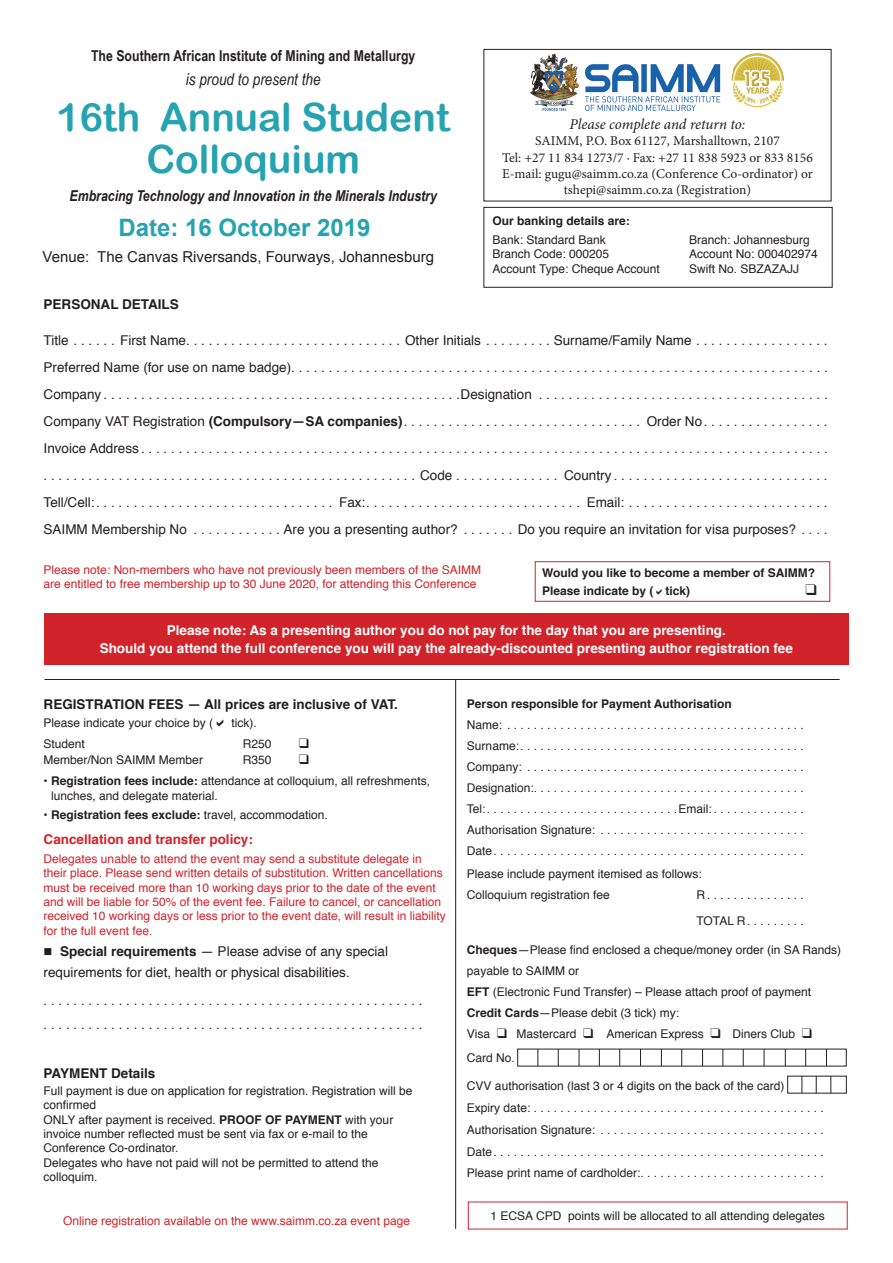
<style>
.page{position:relative;width:893px;height:1263px;background:#fff}
.page>*{position:absolute;margin:0;border:0;box-sizing:border-box;transform-origin:0 0}
.t1{font:39px/42px "Arial Rounded MT Bold";color:#26a3b1;text-align:center}
.t2{font:700 24px "Arial";color:#26a3b1}
.t3{font:italic 16.5px "Arial Narrow";color:#231f20}
.t4{font:italic 700 15px "Arial Narrow";color:#231f20}
.t5{font:700 15px "Arial Narrow";color:#231f20}
.t6{font:15px "Arial";color:#231f20}
.t7{font:italic 15px "Minion Pro";letter-spacing:-.005em;color:#231f20}
.t8{font:13.5px/27px "Helvetica";color:#231f20}
.t9{font:700 13.5px/18px "Helvetica";color:#fff;text-align:center}
.t10{font:13.5px/16.2px "Minion Pro";color:#231f20;text-align:center}
.t11{font:700 13.5px "Helvetica";color:#231f20}
.t12{font:700 13.5px "Helvetica";color:#d1232a}
.t13{font:12px/21px "Helvetica";color:#231f20}
.t14{font:12px/14.4px "Helvetica";color:#d1232a}
.t15{font:700 12px/18px "Helvetica";color:#231f20}
.s1{font-weight:700}
.s2{font-weight:400}
</style>
<div class="page">
<div style="left:535px;top:561px;width:295px;height:40px;border:1px solid #d1232a"></div>
<svg style="left:802px;top:1076px;width:1px;height:17px"></svg>
<svg style="left:816px;top:1076px;width:1px;height:17px"></svg>
<svg style="left:831px;top:1076px;width:1px;height:17px"></svg>
<svg style="left:538px;top:1049px;width:1px;height:17px"></svg>
<svg style="left:558px;top:1049px;width:1px;height:17px"></svg>
<svg style="left:579px;top:1049px;width:1px;height:17px"></svg>
<svg style="left:785px;top:1049px;width:1px;height:17px"></svg>
<svg style="left:805px;top:1049px;width:1px;height:17px"></svg>
<svg style="left:826px;top:1049px;width:1px;height:17px"></svg>
<svg style="left:599px;top:1049px;width:1px;height:17px"></svg>
<svg style="left:619px;top:1049px;width:1px;height:17px"></svg>
<svg style="left:640px;top:1049px;width:1px;height:17px"></svg>
<svg style="left:661px;top:1049px;width:1px;height:17px"></svg>
<svg style="left:681px;top:1049px;width:1px;height:17px"></svg>
<svg style="left:702px;top:1049px;width:1px;height:17px"></svg>
<svg style="left:723px;top:1049px;width:1px;height:17px"></svg>
<svg style="left:743px;top:1049px;width:1px;height:17px"></svg>
<svg style="left:764px;top:1049px;width:1px;height:17px"></svg>
<hr style="left:45px;top:679px;width:795px;height:1px;background:#231f20">
<hr style="left:455px;top:679px;width:1px;height:550px;background:#231f20">
<div style="left:484px;top:207px;width:348px;height:80px;border:1px solid #231f20"></div>
<img style="left:530px;top:53px;width:254px;height:57px">
<div style="left:484px;top:49px;width:347px;height:152px;border:1px solid #231f20"></div>
<div style="left:44px;top:613px;width:804px;height:51px;background:#d1232a"></div>
<p class="t5" style="left:91px;top:44px;width:326px">The Southern African Institute of Mining and Metallurgy</p>
<h3 class="t3" style="left:186px;top:67px;width:136px">is proud to present the</h3>
<h1 class="t1" style="left:57px;top:96px;width:395px">16th Annual Student<br>Colloquium</h1>
<p class="t4" style="left:70px;top:185px;width:369px">Embracing Technology and Innovation in the Minerals Industry</p>
<h2 class="t2" style="left:118px;top:211px;width:254px">Date: 16 October 2019</h2>
<p class="t6" style="left:43px;top:247px;width:393px">Venue: The Canvas Riversands, Fourways, Johannesburg</p>
<p class="t7" style="left:570px;top:114px;width:177px">Please complete and return to:</p>
<p class="t10" style="left:502px;top:133px;width:312px">SAIMM, P.O. Box 61127, Marshalltown, 2107<br>Tel: +27 11 834 1273/7 · Fax: +27 11 838 5923 or 833 8156<br>E-mail: gugu@saimm.co.za (Conference Co-ordinator) or tshepi@saimm.co.za (Registration)</p>
<p class="t15" style="left:493px;top:212px;width:139px">Our banking details are:</p>
<p class="t13" style="left:493px;top:229px;width:115px">Bank: Standard Bank</p>
<p class="t13" style="left:689px;top:229px;width:122px">Branch: Johannesburg</p>
<p class="t13" style="left:493px;top:244px;width:118px">Branch Code: 000205</p>
<p class="t13" style="left:689px;top:244px;width:130px">Account No: 000402974</p>
<p class="t13" style="left:493px;top:258px;width:169px">Account Type: Cheque Account</p>
<p class="t13" style="left:689px;top:258px;width:112px">Swift No. SBZAZAJJ</p>
<p class="t11" style="left:44px;top:293px;width:137px">PERSONAL DETAILS</p>
<p class="t8" style="left:44px;top:327px;width:786px;text-align:justify">Title . . . . . . First Name . . . . . . . . . . . . . . . . . . . . . . . . . . . . . Other Initials . . . . . . . . . Surname/Family Name . . . . . . . . . . . . . . . . . .<br>Preferred Name (for use on name badge). . . . . . . . . . . . . . . . . . . . . . . . . . . . . . . . . . . . . . . . . . . . . . . . . . . . . . . . . . . . . . . . . . . . . . . .<br>Company . . . . . . . . . . . . . . . . . . . . . . . . . . . . . . . . . . . . . . . . . . . . . . . .Designation . . . . . . . . . . . . . . . . . . . . . . . . . . . . . . . . . . . . . . .<br>Company VAT Registration <span class="s1">(Compulsory—SA companies)</span> . . . . . . . . . . . . . . . . . . . . . . . . . . . . . . . . Order No . . . . . . . . . . . . . . . . .<br>Invoice Address . . . . . . . . . . . . . . . . . . . . . . . . . . . . . . . . . . . . . . . . . . . . . . . . . . . . . . . . . . . . . . . . . . . . . . . . . . . . . . . . . . . . . . . . . . . . . . . . . . . . . . . . . . . . . . . . . . . . . . . . . . . . . . . . . . . . . . . . . . . . . . Code . . . . . . . . . . . . . . Country . . . . . . . . . . . . . . . . . . . . . . . . . . . . .<br>Tell/Cell: . . . . . . . . . . . . . . . . . . . . . . . . . . . . . . . . Fax: . . . . . . . . . . . . . . . . . . . . . . . . . . . . . Email: . . . . . . . . . . . . . . . . . . . . . . . . . . .<br>SAIMM Membership No . . . . . . . . . . . . Are you a presenting author? . . . . . . . Do you require an invitation for visa purposes? . . . .</p>
<p class="t14" style="left:44px;top:562px;width:439px">Please note: Non-members who have not previously been members of the SAIMM are entitled to free membership up to 30 June 2020, for attending this Conference</p>
<p class="t15" style="left:542px;top:564px;width:275px">Would you like to become a member of SAIMM?<br>Please indicate by ( tick)</p>
<p class="t9" style="left:100px;top:621px;width:695px">Please note: As a presenting author you do not pay for the day that you are presenting.<br>Should you attend the full conference you will pay the already-discounted presenting author registration fee</p>
<p class="t11" style="left:44px;top:693px;width:356px">REGISTRATION FEES — All prices are inclusive of VAT.</p>
<p class="t13" style="left:44px;top:713px;width:171px">Please indicate your choice by (</p>
<p class="t13" style="left:231px;top:713px;width:27px">tick).</p>
<p class="t13" style="left:44px;top:733px;width:43px">Student</p>
<p class="t13" style="left:243px;top:733px;width:30px">R250</p>
<p class="t13" style="left:44px;top:750px;width:161px">Member/Non SAIMM Member</p>
<p class="t13" style="left:243px;top:750px;width:30px">R350</p>
<p class="t13" style="left:51px;top:774px;width:380px;line-height:14.4px;text-indent:-8px">• <span class="s1">Registration fees include:</span> attendance at colloquium, all refreshments, lunches, and delegate material.</p>
<p class="t15" style="left:44px;top:806px;width:286px"><span class="s2">•</span> Registration fees exclude: <span class="s2">travel, accommodation.</span></p>
<p class="t12" style="left:44px;top:828px;width:211px">Cancellation and transfer policy:</p>
<p class="t14" style="left:44px;top:852px;width:404px">Delegates unable to attend the event may send a substitute delegate in their place. Please send written details of substitution. Written cancellations must be received more than 10 working days prior to the date of the event and will be liable for 50% of the event fee. Failure to cancel, or cancellation received 10 working days or less prior to the event date, will result in liability for the full event fee.</p>
<p class="t8" style="left:44px;top:941px;width:346px;line-height:21px">■ <span class="s1">Special requirements</span> — Please advise of any special requirements for diet, health or physical disabilities.</p>
<p class="t8" style="left:44px;top:989px;width:381px;line-height:24px">. . . . . . . . . . . . . . . . . . . . . . . . . . . . . . . . . . . . . . . . . . . . . . . . . . . . . . . . . . . . . . . . . . . . . . . . . . . . . . . . . . . . . . . . . . . . . . . . . . . . . .</p>
<p class="t11" style="left:44px;top:1063px;width:113px">PAYMENT Details</p>
<p class="t13" style="left:44px;top:1084px;width:370px;line-height:14.4px">Full payment is due on application for registration. Registration will be confirmed<br>ONLY after payment is received. <span class="s1">PROOF OF PAYMENT</span> with your invoice number reflected must be sent via fax or e-mail to the Conference Co-ordinator.<br>Delegates who have not paid will not be permitted to attend the colloquim.</p>
<p class="t14" style="left:63px;top:1214px;width:348px">Online registration available on the www.saimm.co.za event page</p>
<p class="t15" style="left:467px;top:695px;width:266px">Person responsible for Payment Authorisation</p>
<p class="t13" style="left:467px;top:714px;width:338px;text-align:justify">Name: . . . . . . . . . . . . . . . . . . . . . . . . . . . . . . . . . . . . . . . . . . . . .<br>Surname: . . . . . . . . . . . . . . . . . . . . . . . . . . . . . . . . . . . . . . . . . . .<br>Company: . . . . . . . . . . . . . . . . . . . . . . . . . . . . . . . . . . . . . . . . . .<br>Designation:. . . . . . . . . . . . . . . . . . . . . . . . . . . . . . . . . . . . . . . . .<br>Tel: . . . . . . . . . . . . . . . . . . . . . . . . . . . . .Email: . . . . . . . . . . . . . .<br>Authorisation Signature: . . . . . . . . . . . . . . . . . . . . . . . . . . . . . . .<br>Date . . . . . . . . . . . . . . . . . . . . . . . . . . . . . . . . . . . . . . . . . . . . . . .</p>
<p class="t13" style="left:467px;top:864px;width:236px">Please include payment itemised as follows:<br>Colloquium registration fee</p>
<p class="t13" style="left:696px;top:883px;width:109px;line-height:25.2px">R . . . . . . . . . . . . . . .<br>TOTAL R . . . . . . . . .</p>
<p class="t13" style="left:467px;top:940px;width:376px"><span class="s1">Cheques</span>—Please find enclosed a cheque/money order (in SA Rands) payable to SAIMM or<br><span class="s1">EFT</span> (Electronic Fund Transfer) – Please attach proof of payment <span class="s1">Credit Cards</span>—Please debit (3 tick) my:<br>Visa ❑ Mastercard ❑ American Express ❑ Diners Club ❑</p>
<p class="t13" style="left:467px;top:1048px;width:50px">Card No.</p>
<p class="t13" style="left:467px;top:1076px;width:358px;line-height:21.8px">CVV authorisation (last 3 or 4 digits on the back of the card)<br>Expiry date: . . . . . . . . . . . . . . . . . . . . . . . . . . . . . . . . . . . . . . . . . . . .<br>Authorisation Signature: . . . . . . . . . . . . . . . . . . . . . . . . . . . . . . . . . .<br>Date . . . . . . . . . . . . . . . . . . . . . . . . . . . . . . . . . . . . . . . . . . . . . . . . . .<br>Please print name of cardholder:. . . . . . . . . . . . . . . . . . . . . . . . . . . .</p>
<p class="t13" style="left:491px;top:1206px;width:336px">1 ECSA CPD points will be allocated to all attending delegates</p>
</div>
